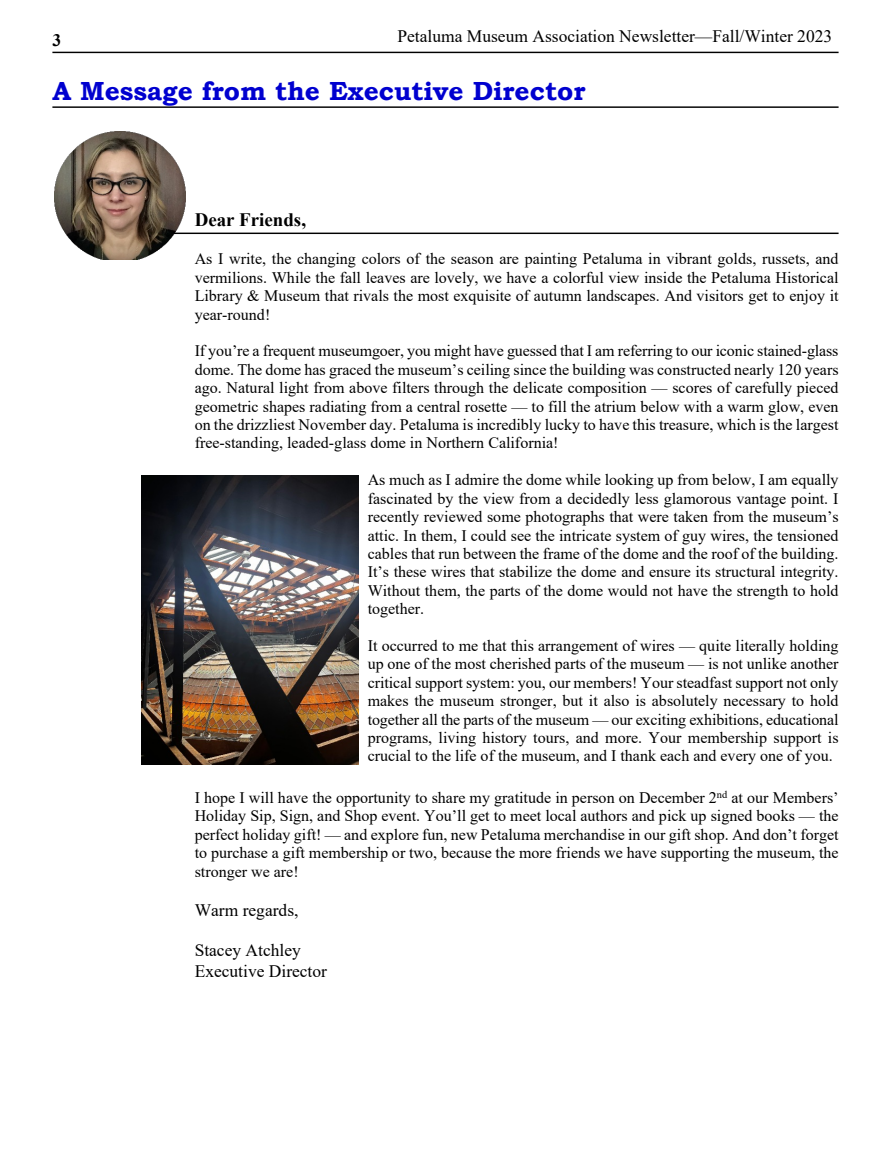
<style>
.page{position:relative;width:891px;height:1153px;background:#fff}
.page>*{position:absolute;margin:0;border:0;box-sizing:border-box;transform-origin:0 0}
.t1{font:700 26.25px "Bookman Old Style";color:#0000cf}
.t2{font:700 18.9px "Times New Roman";color:#000}
.t3{font:17.4px/20.1px "Times New Roman";color:#000}
.t4{font:700 17.4px "Times New Roman";color:#000}
.t5{font:16.05px/18.5px "Times New Roman";color:#000;text-align:justify}
</style>
<div class="page">
<hr style="left:52px;top:52px;width:786px;height:1px;background:#000">
<img style="left:55px;top:132px;width:130px;height:128px">
<hr style="left:174px;top:232px;width:664px;height:2px;background:#000">
<hr style="left:52px;top:106px;width:786px;height:2px;background:#000">
<img style="left:141px;top:475px;width:217px;height:289px">
<p class="t3" style="left:397px;top:27px;width:436px">Petaluma Museum Association Newsletter—Fall/Winter 2023</p>
<p class="t4" style="left:52px;top:34px;width:10px">3</p>
<h1 class="t1" style="left:52px;top:81px;width:534px">A Message from the Executive Director</h1>
<p class="t2" style="left:195px;top:213px;width:113px">Dear Friends,</p>
<p class="t5" style="left:195px;top:251px;width:645px">As I write, the changing colors of the season are painting Petaluma in vibrant golds, russets, and vermilions. While the fall leaves are lovely, we have a colorful view inside the Petaluma Historical Library &amp; Museum that rivals the most exquisite of autumn landscapes. And visitors get to enjoy it year-round!</p>
<p class="t5" style="left:195px;top:343px;width:645px">If you’re a frequent museumgoer, you might have guessed that I am referring to our iconic stained-glass dome. The dome has graced the museum’s ceiling since the building was constructed nearly 120 years ago. Natural light from above filters through the delicate composition — scores of carefully pieced geometric shapes radiating from a central rosette — to fill the atrium below with a warm glow, even on the drizzliest November day. Petaluma is incredibly lucky to have this treasure, which is the largest free-standing, leaded-glass dome in Northern California!</p>
<p class="t5" style="left:368px;top:472px;width:472px">As much as I admire the dome while looking up from below, I am equally fascinated by the view from a decidedly less glamorous vantage point. I recently reviewed some photographs that were taken from the museum’s attic. In them, I could see the intricate system of guy wires, the tensioned cables that run between the frame of the dome and the roof of the building.<br>It’s these wires that stabilize the dome and ensure its structural integrity.<br>Without them, the parts of the dome would not have the strength to hold together.</p>
<p class="t5" style="left:368px;top:638px;width:472px">It occurred to me that this arrangement of wires — quite literally holding up one of the most cherished parts of the museum — is not unlike another critical support system: you, our members! Your steadfast support not only makes the museum stronger, but it also is absolutely necessary to hold together all the parts of the museum — our exciting exhibitions, educational programs, living history tours, and more. Your membership support is crucial to the life of the museum, and I thank each and every one of you.</p>
<p class="t5" style="left:195px;top:789px;width:645px">I hope I will have the opportunity to share my gratitude in person on December 2<sup>nd</sup> at our Members’ Holiday Sip, Sign, and Shop event. You’ll get to meet local authors and pick up signed books — the perfect holiday gift! — and explore fun, new Petaluma merchandise in our gift shop. And don’t forget to purchase a gift membership or two, because the more friends we have supporting the museum, the stronger we are!</p>
<p class="t3" style="left:195px;top:902px;width:105px">Warm regards,</p>
<p class="t3" style="left:195px;top:942px;width:134px">Stacey Atchley<br>Executive Director</p>
</div>
